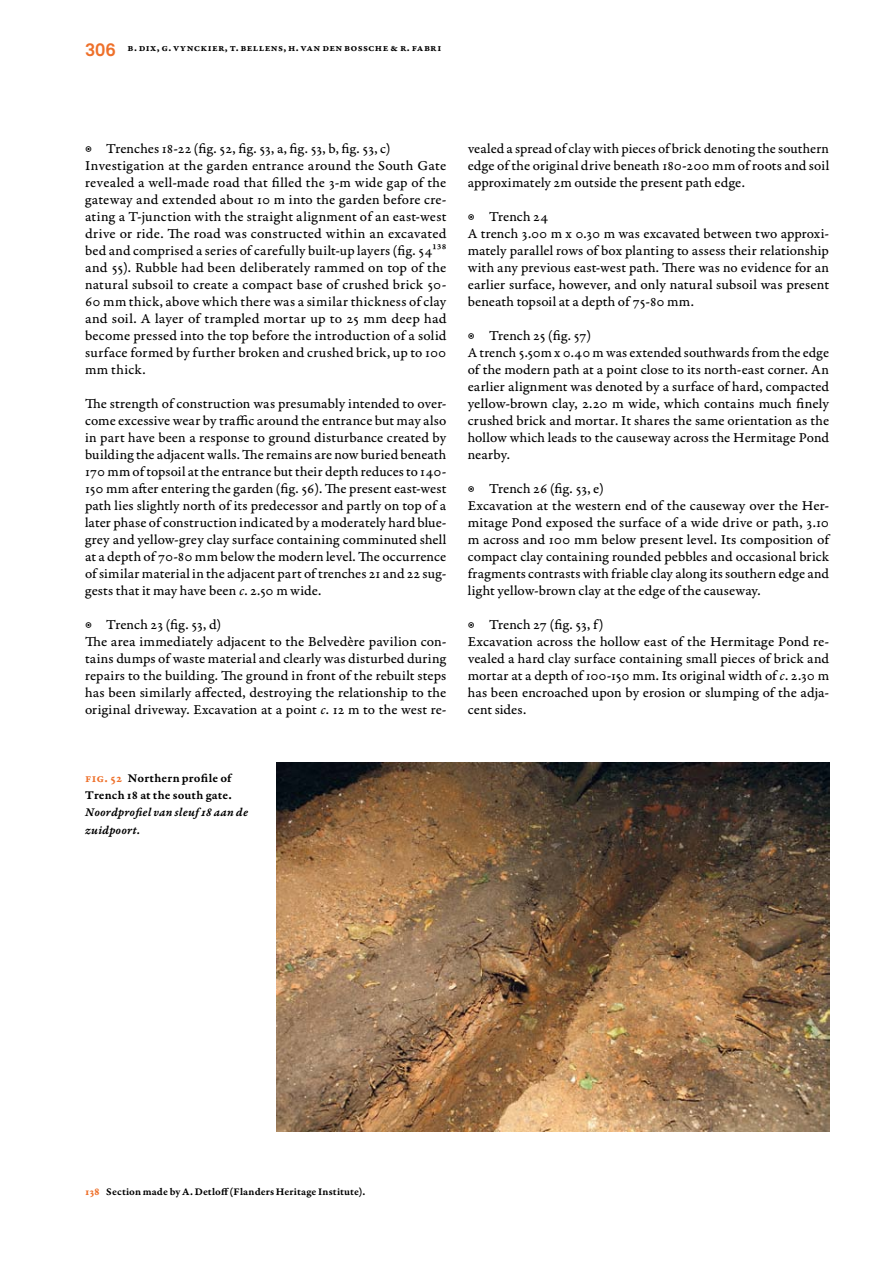
<style>
.page{position:relative;width:893px;height:1263px;background:#fff}
.page>*{position:absolute;margin:0;border:0;box-sizing:border-box;transform-origin:0 0}
.t1{font:14.4px/17px "Garamond Premr Pro Capt";letter-spacing:.005em;color:#000}
.t2{font:12.6px/17px "Garamond Premr Pro Smbd Capt";letter-spacing:.01em;color:#000}
.t3{font:12.6px/17px "Garamond Premr Pro Smbd It Capt";letter-spacing:.015em;color:#000}
.t4{font:10.8px "Garamond Premr Pro Smbd Capt";letter-spacing:.02em;color:#000}
.s1{font-family:"Akkurat Std";font-weight:700;font-size:18px;color:#ee702a}
.s2{font-family:"Garamond Premr Pro It Capt"}
.s3{color:#ee702a}
.s4{font-family:"Garamond Premr Pro Bd Capt";color:#ee702a}
</style>
<div class="page">
<img style="left:276px;top:762px;width:553px;height:369px">
<p class="t4" style="left:85px;top:41px;width:358px"><span class="s1">306</span> B. Dix, G. Vynckier, T. Bellens, H. Van den Bossche &amp; R. Fabri</p>
<p class="t1" style="left:85px;top:140px;width:363px">◉ Trenches 18-22 (fig. 52, fig. 53, a, fig. 53, b, fig. 53, c)<br>Investigation at the garden entrance around the South Gate revealed a well-made road that filled the 3-m wide gap of the gateway and extended about 10 m into the garden before cre&shy;ating a T-junction with the straight alignment of an east-west drive or ride. The road was constructed within an excavated bed and comprised a series of carefully built-up layers (fig. 54138 and 55). Rubble had been deliberately rammed on top of the natural subsoil to create a compact base of crushed brick 50- 60 mm thick, above which there was a similar thickness of clay and soil. A layer of trampled mortar up to 25 mm deep had become pressed into the top before the introduction of a solid surface formed by further broken and crushed brick, up to 100 mm thick.</p>
<p class="t1" style="left:85px;top:396px;width:363px;text-align:justify">The strength of construction was presumably intended to over&shy;come excessive wear by traffic around the entrance but may also in part have been a response to ground disturbance created by building the adjacent walls. The remains are now buried beneath 170 mm of topsoil at the entrance but their depth reduces to 140- 150 mm after entering the garden (fig. 56). The present east-west path lies slightly north of its predecessor and partly on top of a later phase of construction indicated by a moderately hard blue&shy;grey and yellow-grey clay surface containing comminuted shell at a depth of 70-80 mm below the modern level. The occurrence of similar material in the adjacent part of trenches 21 and 22 sug&shy;gests that it may have been <span class="s2">c</span>. 2.50 m wide.</p>
<p class="t1" style="left:85px;top:617px;width:363px">◉ Trench 23 (fig. 53, d)<br>The area immediately adjacent to the Belvedère pavilion con&shy;tains dumps of waste material and clearly was disturbed during repairs to the building. The ground in front of the rebuilt steps has been similarly affected, destroying the relationship to the original driveway. Excavation at a point <span class="s2">c</span>. 12 m to the west re-</p>
<p class="t1" style="left:468px;top:140px;width:363px;text-align:justify">vealed a spread of clay with pieces of brick denoting the southern edge of the original drive beneath 180-200 mm of roots and soil approximately 2m outside the present path edge.</p>
<p class="t1" style="left:468px;top:208px;width:363px">◉ Trench 24<br>A trench 3.00 m x 0.30 m was excavated between two approxi&shy;mately parallel rows of box planting to assess their relationship with any previous east-west path. There was no evidence for an earlier surface, however, and only natural subsoil was present beneath topsoil at a depth of 75-80 mm.</p>
<p class="t1" style="left:468px;top:327px;width:363px">◉ Trench 25 (fig. 57)<br>A trench 5.50m x 0.40 m was extended southwards from the edge of the modern path at a point close to its north-east corner. An earlier alignment was denoted by a surface of hard, compacted yellow-brown clay, 2.20 m wide, which contains much finely crushed brick and mortar. It shares the same orientation as the hollow which leads to the causeway across the Hermitage Pond nearby.</p>
<p class="t1" style="left:468px;top:481px;width:363px">◉ Trench 26 (fig. 53, e)<br>Excavation at the western end of the causeway over the Her&shy;mitage Pond exposed the surface of a wide drive or path, 3.10 m across and 100 mm below present level. Its composition of compact clay containing rounded pebbles and occasional brick fragments contrasts with friable clay along its southern edge and light yellow-brown clay at the edge of the causeway.</p>
<p class="t1" style="left:468px;top:617px;width:363px">◉ Trench 27 (fig. 53, f)<br>Excavation across the hollow east of the Hermitage Pond re&shy;vealed a hard clay surface containing small pieces of brick and mortar at a depth of 100-150 mm. Its original width of <span class="s2">c</span>. 2.30 m has been encroached upon by erosion or slumping of the adja&shy;cent sides.</p>
<p class="t2" style="left:85px;top:770px;width:148px"><span class="s3">Fig. 52</span> Northern profile of<br>Trench 18 at the south gate.</p>
<p class="t3" style="left:85px;top:805px;width:164px">Noordprofiel van sleuf 18 aan de zuidpoort.</p>
<p class="t4" style="left:85px;top:1185px;width:282px"><span class="s4">138</span> Section made by A. Detloff (Flanders Heritage Institute).</p>
</div>
